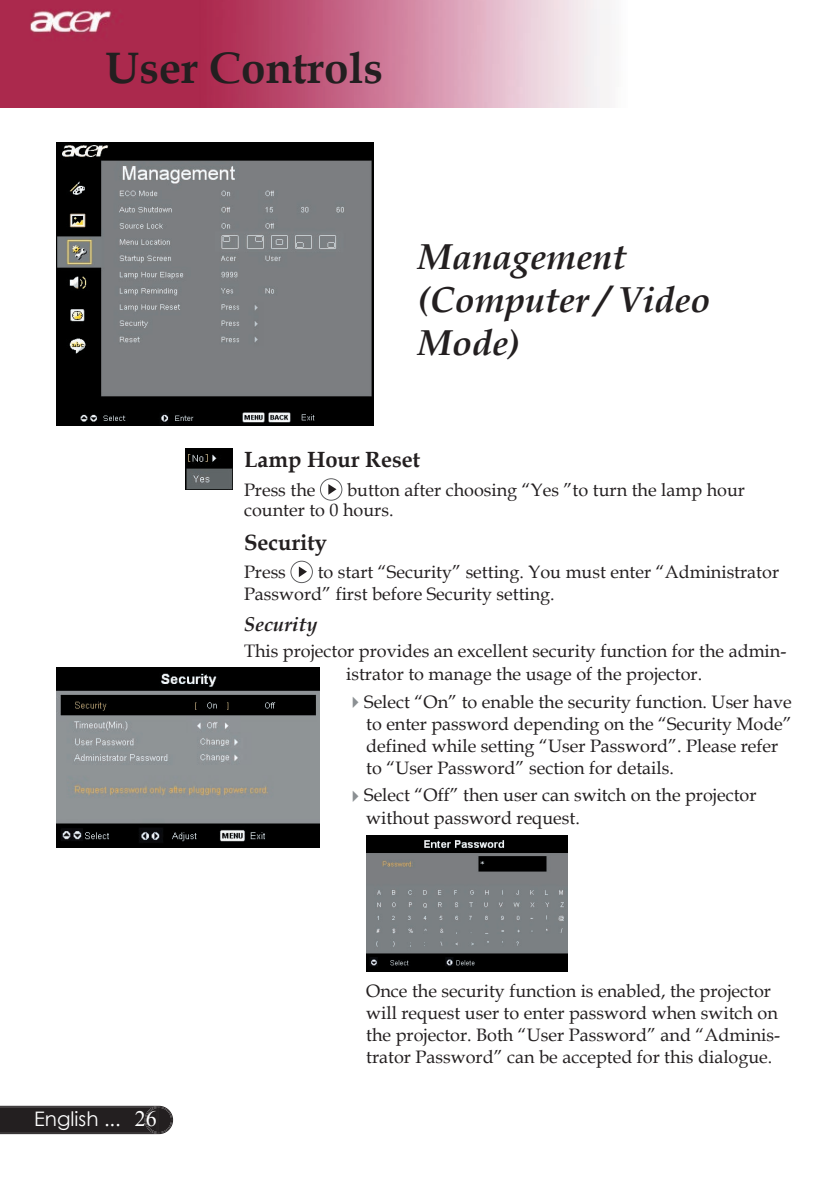
<style>
.page{position:relative;width:840px;height:1191px;background:#fff}
.page>*{position:absolute;margin:0;border:0;box-sizing:border-box;transform-origin:0 0}
.t1{font:700 44px "Book Antiqua";color:#231f20}
.t2{font:italic 700 36px/43.2px "Book Antiqua";color:#231f20}
.t3{font:700 22px "Book Antiqua";color:#231f20}
.t4{font:20px "Century Gothic";color:#fff}
.t5{font:italic 700 20px "Book Antiqua";color:#231f20}
.t6{font:18px/22px "Book Antiqua";color:#231f20}
.s1{color:#8b9093}
.s2{font-family:"Times New Roman";font-size:22px}
</style>
<div class="page">
<img style="left:0;top:0;width:610px;height:108px">
<svg style="left:0;top:1105px;width:173px;height:29px;background:#312d2e"></svg>
<img style="left:57px;top:142px;width:317px;height:283px">
<svg style="left:320px;top:478px;width:22px;height:22px"></svg>
<svg style="left:290px;top:560px;width:23px;height:23px"></svg>
<img style="left:57px;top:668px;width:262px;height:179px">
<img style="left:366px;top:835px;width:200px;height:136px">
<img style="left:185px;top:448px;width:47px;height:41px">
<h1 class="t1" style="left:105px;top:38px;width:279px">User Controls</h1>
<h2 class="t2" style="left:418px;top:235px;width:294px">Management (Computer / Video<br>Mode)</h2>
<p class="t3" style="left:244px;top:444px;width:177px">Lamp Hour Reset</p>
<p class="t6" style="left:244px;top:478px;width:73px">Press the</p>
<p class="t6" style="left:244px;top:479px;width:502px;line-height:20px;text-indent:103px">button after choosing “Yes ”to turn the lamp hour counter to 0 hours.</p>
<p class="t3" style="left:244px;top:527px;width:85px">Security</p>
<p class="t6" style="left:244px;top:561px;width:43px">Press</p>
<p class="t6" style="left:244px;top:561px;width:536px;text-indent:74px">to start “Security” setting. You must enter “Administrator<br>Password” first before Security setting.</p>
<p class="t5" style="left:244px;top:610px;width:75px">Security</p>
<p class="t6" style="left:346px;top:639px;width:441px;line-height:22.8px;text-indent:-102px">This projector provides an excellent security function for the admin&shy;istrator to manage the usage of the projector.</p>
<p class="t6" style="left:366px;top:690px;width:427px;text-indent:-20px"><span class="s1">✔</span>Select “On” to enable the security function. User have to enter password depending on the “Security Mode” defined while setting “User Password”. Please refer to “User Password” section for details.</p>
<p class="t6" style="left:366px;top:783px;width:391px;text-indent:-20px"><span class="s1">✔</span>Select “Off” then user can switch on the projector without password request.</p>
<p class="t4" style="left:34px;top:1104px;width:124px">English ... <span class="s2">26</span></p>
<p class="t6" style="left:366px;top:979px;width:415px">Once the security function is enabled, the projector will request user to enter password when switch on the projector. Both “User Password” and “Adminis&shy;trator Password” can be accepted for this dialogue.</p>
</div>
